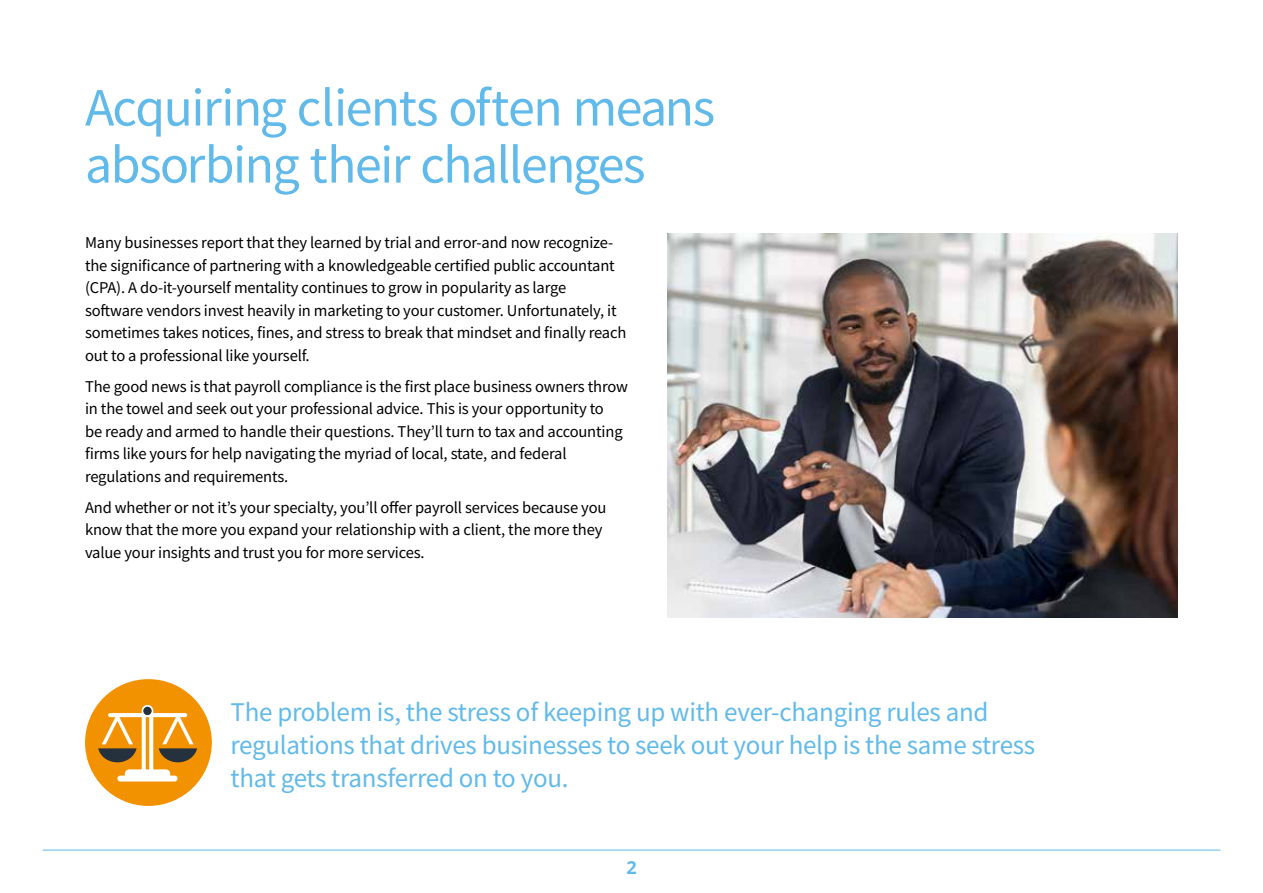
<style>
.page{position:relative;width:1263px;height:893px;background:#fff}
.page>*{position:absolute;margin:0;border:0;box-sizing:border-box;transform-origin:0 0}
.t1{font:54px/57px "Source Sans Pro";letter-spacing:-.03em;color:#62baea}
.t2{font:27px/33px "Source Sans Pro";letter-spacing:-.01em;color:#62baea}
.t3{font:700 18px "Open Sans";color:#62baea}
.t4{font:16.5px/22.5px "Source Sans Pro";letter-spacing:-.01em;color:#000}
</style>
<div class="page">
<hr style="left:43px;top:850px;width:1177px;height:1px;background:#62baea">
<img style="left:668px;top:234px;width:510px;height:384px">
<div style="left:85px;top:679px;width:127px;height:127px;background:#f39200;border-radius:50%"></div>
<svg style="left:98px;top:705px;width:99px;height:76px"></svg>
<div style="left:143px;top:707px;width:9px;height:8px;background:#25313c;border-radius:50%"></div>
<h1 class="t1" style="left:85px;top:79px;width:632px">Acquiring clients often means absorbing their challenges</h1>
<p class="t4" style="left:85px;top:231px;width:543px">Many businesses report that they learned by trial and error-and now recognize&shy;the significance of partnering with a knowledgeable certified public accountant (CPA). A do-it-yourself mentality continues to grow in popularity as large software vendors invest heavily in marketing to your customer. Unfortunately, it sometimes takes notices, fines, and stress to break that mindset and finally reach out to a professional like yourself.</p>
<p class="t4" style="left:85px;top:375px;width:544px">The good news is that payroll compliance is the first place business owners throw in the towel and seek out your professional advice. This is your opportunity to<br>be ready and armed to handle their questions. They’ll turn to tax and accounting firms like yours for help navigating the myriad of local, state, and federal regulations and requirements.</p>
<p class="t4" style="left:85px;top:496px;width:523px">And whether or not it’s your specialty, you’ll offer payroll services because you know that the more you expand your relationship with a client, the more they value your insights and trust you for more services.</p>
<h2 class="t2" style="left:230px;top:695px;width:806px">The problem is, the stress of keeping up with ever-changing rules and regulations that drives businesses to seek out your help is the same stress that gets transferred on to you.</h2>
<p class="t3" style="left:626px;top:857px;width:12px">2</p>
</div>
